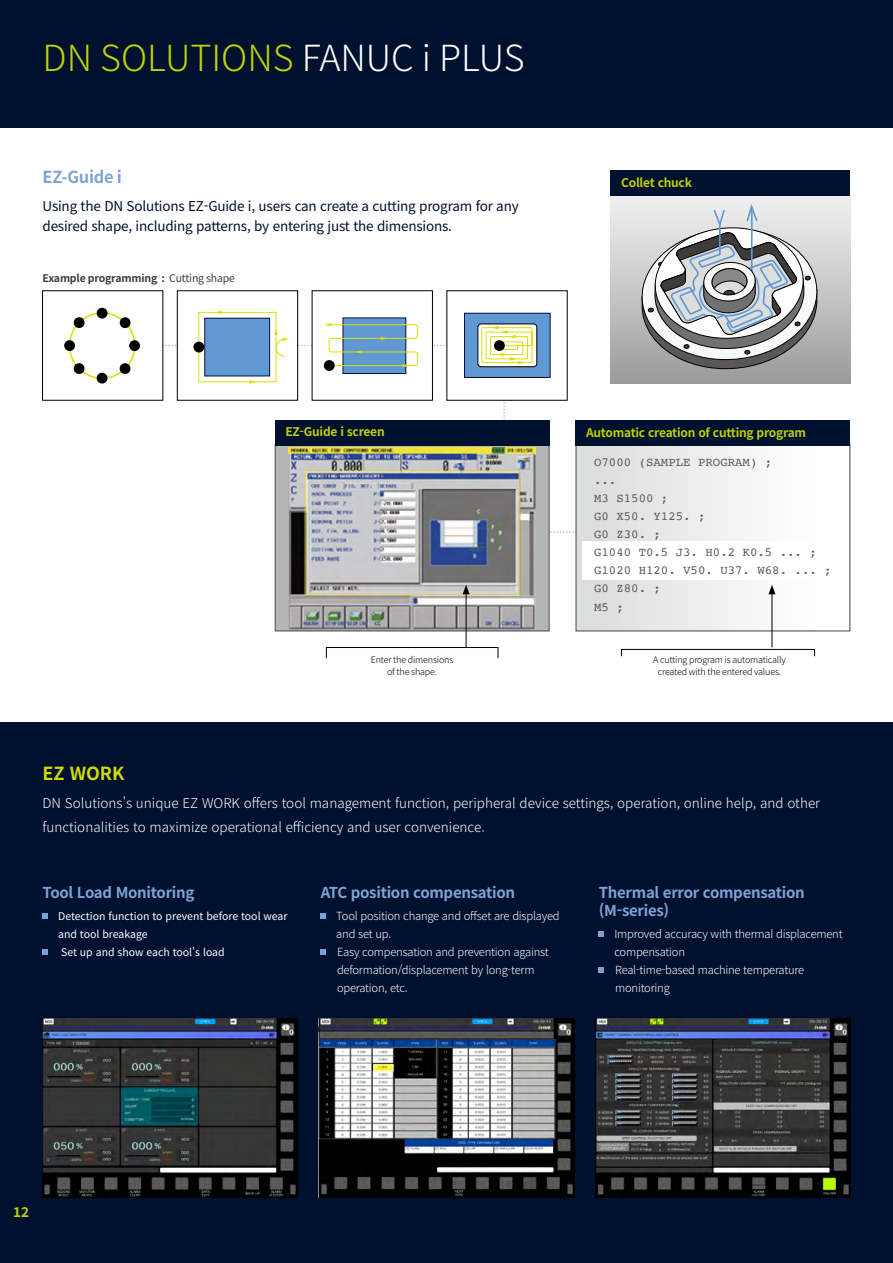
<style>
.page{position:relative;width:893px;height:1263px;background:#fff}
.page>*{position:absolute;margin:0;border:0;box-sizing:border-box;transform-origin:0 0}
.t1{font:300 36px "Noto Sans KR";color:#bfd200}
.t2{font:700 18px "Noto Sans KR";color:#cfdb00}
.t3{font:700 16.5px "Noto Sans KR";letter-spacing:-.02em;color:#7da3d6}
.t4{font:700 15px/18px "Noto Sans KR";letter-spacing:-.02em;color:#7da3d6}
.t5{font:300 13.5px/24px "Noto Sans KR";color:#fff}
.t6{font:13.5px/19.5px "Noto Sans KR";letter-spacing:-.015em;color:#00102f}
.t7{font:700 13.5px "Noto Sans KR";color:#bfd200}
.t8{font:12.3px/18px "Courier";color:#595757}
.t9{font:700 12px "Noto Sans KR";letter-spacing:-.02em;color:#bfd200}
.t10{font:300 11.25px/18px "Noto Sans KR";letter-spacing:-.02em;color:#fff}
.t11{font:10.5px/18px "Noto Sans KR";color:#fff}
.t12{font:700 10.5px "Noto Sans KR";letter-spacing:-.015em;color:#3e3a39}
.t13{font:300 9px/12px "Noto Sans KR";letter-spacing:-.02em;color:#000;text-align:center}
.s1{color:#fff}
.s2{font-weight:400}
</style>
<div class="page">
<div style="left:0;top:0;width:893px;height:127px;background:#00102f"></div>
<div style="left:0;top:723px;width:893px;height:540px;background:#00102f"></div>
<svg style="left:550px;top:531px;width:24px;height:2px"></svg>
<svg style="left:503px;top:402px;width:2px;height:19px"></svg>
<div style="left:69px;top:312px;width:67px;height:67px;border:2px solid #dbe000;border-radius:50%"></div>
<div style="left:97px;top:308px;width:11px;height:11px;background:#000;border-radius:50%"></div>
<svg style="left:73px;top:317px;width:12px;height:12px"></svg>
<div style="left:64px;top:340px;width:11px;height:11px;background:#000;border-radius:50%"></div>
<svg style="left:73px;top:363px;width:12px;height:12px"></svg>
<div style="left:97px;top:373px;width:10px;height:11px;background:#000;border-radius:50%"></div>
<svg style="left:119px;top:363px;width:12px;height:12px"></svg>
<div style="left:129px;top:340px;width:11px;height:11px;background:#000;border-radius:50%"></div>
<svg style="left:119px;top:317px;width:12px;height:12px"></svg>
<div style="left:42px;top:290px;width:121px;height:111px;border:1px solid #000"></div>
<div style="left:205px;top:318px;width:65px;height:58px;background:#5f98d2"></div>
<div style="left:204px;top:318px;width:66px;height:58px;border:1px solid #0a0e34"></div>
<div style="left:198px;top:312px;width:78px;height:70px;border:1px solid #dbe000"></div>
<svg style="left:215px;top:311px;width:6px;height:3px"></svg>
<svg style="left:249px;top:380px;width:7px;height:4px"></svg>
<div style="left:177px;top:290px;width:121px;height:111px;border:1px solid #000"></div>
<div style="left:343px;top:318px;width:63px;height:56px;background:#5f98d2"></div>
<div style="left:343px;top:317px;width:63px;height:57px;border:1px solid #0a0e34"></div>
<div style="left:324px;top:360px;width:11px;height:11px;background:#000;border-radius:50%"></div>
<svg style="left:161px;top:323px;width:284px;height:44px"></svg>
<div style="left:312px;top:290px;width:121px;height:111px;border:1px solid #000"></div>
<div style="left:464px;top:313px;width:86px;height:64px;background:#5f98d2"></div>
<div style="left:464px;top:313px;width:87px;height:65px;border:1px solid #0a0e34"></div>
<div style="left:478px;top:324px;width:59px;height:43px;background:#fff;border-radius:3px"></div>
<div style="left:477px;top:324px;width:60px;height:43px;border:1px solid #000;border-radius:3px"></div>
<svg style="left:481px;top:326px;width:52px;height:38px"></svg>
<div style="left:576px;top:444px;width:274px;height:187px;background:linear-gradient(to right,#dbdcdc,#fff)"></div>
<div style="left:575px;top:444px;width:275px;height:187px;border:1px solid #595757"></div>
<div style="left:275px;top:444px;width:274px;height:187px;background:#b5b6b6"></div>
<img style="left:289px;top:447px;width:247px;height:182px">
<div style="left:275px;top:444px;width:275px;height:187px;border:1px solid #595757"></div>
<div style="left:583px;top:541px;width:260px;height:39px;background:#fff"></div>
<div style="left:621px;top:649px;width:194px;height:8px;border:1px solid #000"></div>
<div style="left:326px;top:647px;width:172px;height:11px;border:1px solid #000"></div>
<hr style="left:772px;top:592px;width:1px;height:55px;background:#000">
<svg style="left:768px;top:585px;width:7px;height:9px"></svg>
<hr style="left:466px;top:592px;width:1px;height:55px;background:#000">
<svg style="left:463px;top:585px;width:7px;height:9px"></svg>
<div style="left:575px;top:421px;width:275px;height:25px;background:#00102f"></div>
<div style="left:275px;top:421px;width:275px;height:25px;background:#00102f"></div>
<div style="left:610px;top:196px;width:240px;height:187px;background:linear-gradient(to bottom,#f1f2f2,#9b9c9c)"></div>
<svg style="left:629px;top:201px;width:200px;height:177px"></svg>
<div style="left:610px;top:170px;width:240px;height:26px;background:#00102f"></div>
<svg style="left:43px;top:913px;width:5px;height:5px"></svg>
<svg style="left:43px;top:949px;width:5px;height:5px"></svg>
<svg style="left:321px;top:913px;width:5px;height:5px"></svg>
<svg style="left:321px;top:949px;width:5px;height:5px"></svg>
<svg style="left:599px;top:931px;width:5px;height:5px"></svg>
<svg style="left:599px;top:967px;width:5px;height:5px"></svg>
<img style="left:43px;top:1018px;width:255px;height:179px">
<img style="left:595px;top:1018px;width:255px;height:179px">
<img style="left:319px;top:1018px;width:255px;height:179px">
<h1 class="t1" style="left:43px;top:38px;width:484px">DN SOLUTIONS <span class="s1">FANUC i PLUS</span></h1>
<h3 class="t3" style="left:43px;top:168px;width:81px">EZ-Guide i</h3>
<p class="t6" style="left:43px;top:197px;width:478px">Using the DN Solutions EZ-Guide i, users can create a cutting program for any desired shape, including patterns, by entering just the dimensions.</p>
<p class="t12" style="left:43px;top:272px;width:194px">Example programming : <span class="s2">Cutting shape</span></p>
<p class="t9" style="left:285px;top:424px;width:101px">EZ-Guide i screen</p>
<p class="t13" style="left:371px;top:654px;width:84px">Enter the dimensions of the shape.</p>
<p class="t9" style="left:621px;top:175px;width:72px">Collet chuck</p>
<p class="t9" style="left:586px;top:426px;width:222px">Automatic creation of cutting program</p>
<p class="t8" style="left:594px;top:453px;width:239px">O7000 (SAMPLE PROGRAM) ;<br>...<br>M3 S1500 ;<br>G0 X50. Y125. ;<br>G0 Z30. ;<br>G1040 T0.5 J3. H0.2 K0.5 ... ;<br>G1020 H120. V50. U37. W68. ... ;<br>G0 Z80. ;<br>M5 ;</p>
<p class="t13" style="left:653px;top:654px;width:134px">A cutting program is automatically created with the entered values.</p>
<h2 class="t2" style="left:43px;top:763px;width:84px">EZ WORK</h2>
<p class="t5" style="left:43px;top:791px;width:779px">DN Solutions's unique EZ WORK offers tool management function, peripheral device settings, operation, online help, and other functionalities to maximize operational efficiency and user convenience.</p>
<h3 class="t4" style="left:43px;top:883px;width:153px">Tool Load Monitoring</h3>
<p class="t11" style="left:58px;top:907px;width:231px">Detection function to prevent before tool wear and tool breakage<br>Set up and show each tool's load</p>
<h3 class="t4" style="left:321px;top:883px;width:196px">ATC position compensation</h3>
<p class="t10" style="left:336px;top:907px;width:225px">Tool position change and offset are displayed and set up.<br>Easy compensation and prevention against deformation/displacement by long-term operation, etc.</p>
<h3 class="t4" style="left:599px;top:883px;width:207px">Thermal error compensation (M-series)</h3>
<p class="t10" style="left:614px;top:925px;width:230px">Improved accuracy with thermal displacement compensation<br>Real-time-based machine temperature monitoring</p>
<p class="t7" style="left:13px;top:1205px;width:17px">12</p>
</div>
